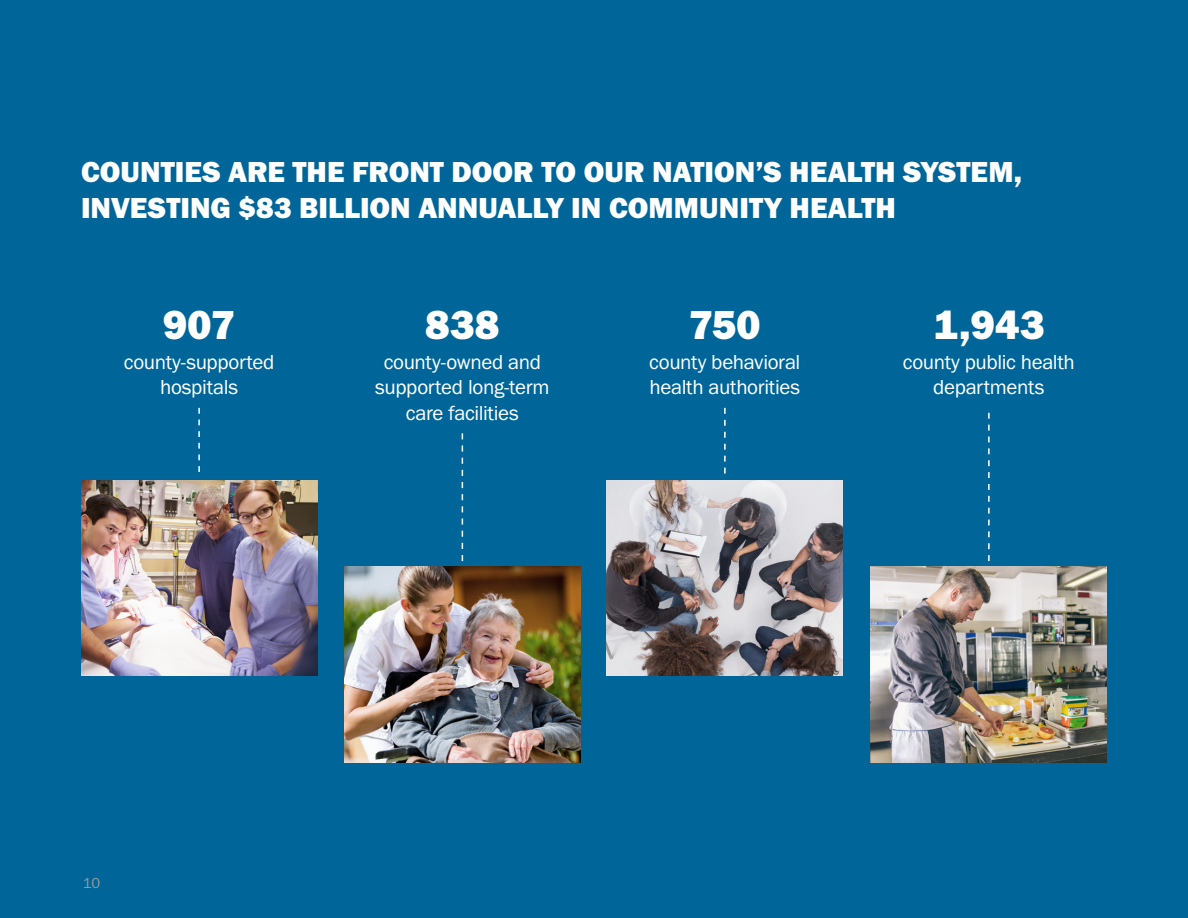
<style>
.page{position:relative;width:1188px;height:918px;background:#069}
.page>*{position:absolute;margin:0;border:0;box-sizing:border-box;transform-origin:0 0}
.large_numbers{font:42px "Franklin Gothic URW Hea";letter-spacing:-.005em;color:#fff}
.Section_headers{font:30px/36px "Franklin Gothic URW Hea";color:#fff}
.STAT_info{font:21px/25.5px "Franklin Gothic URW Boo";letter-spacing:-.015em;color:#fff;text-align:center}
.t1{font:15px "Franklin Gothic URW Boo";color:#999}
</style>
<div class="page">
<svg style="left:198px;top:408px;width:2px;height:64px"></svg>
<svg style="left:462px;top:433px;width:1px;height:128px"></svg>
<svg style="left:724px;top:408px;width:2px;height:66px"></svg>
<svg style="left:988px;top:413px;width:2px;height:148px"></svg>
<img style="left:81px;top:480px;width:236px;height:196px">
<img style="left:344px;top:567px;width:236px;height:196px">
<img style="left:607px;top:480px;width:236px;height:196px">
<img style="left:871px;top:567px;width:236px;height:196px">
<p class="Section_headers" style="left:81px;top:153px;width:943px">COUNTIES ARE THE FRONT DOOR TO OUR NATION’S HEALTH SYSTEM,<br>INVESTING $83 BILLION ANNUALLY IN COMMUNITY HEALTH</p>
<p class="large_numbers" style="left:163px;top:298px;width:74px">907</p>
<p class="STAT_info" style="left:124px;top:349px;width:152px">county-supported hospitals</p>
<p class="large_numbers" style="left:425px;top:298px;width:76px">838</p>
<p class="STAT_info" style="left:375px;top:349px;width:176px">county-owned and supported long-term care facilities</p>
<p class="large_numbers" style="left:689px;top:298px;width:74px">750</p>
<p class="STAT_info" style="left:649px;top:349px;width:153px;text-align:left">county behavioral health authorities</p>
<p class="large_numbers" style="left:933px;top:298px;width:113px">1,943</p>
<p class="STAT_info" style="left:903px;top:349px;width:174px">county public health departments</p>
<p class="t1" style="left:83px;top:873px;width:19px">10</p>
</div>
